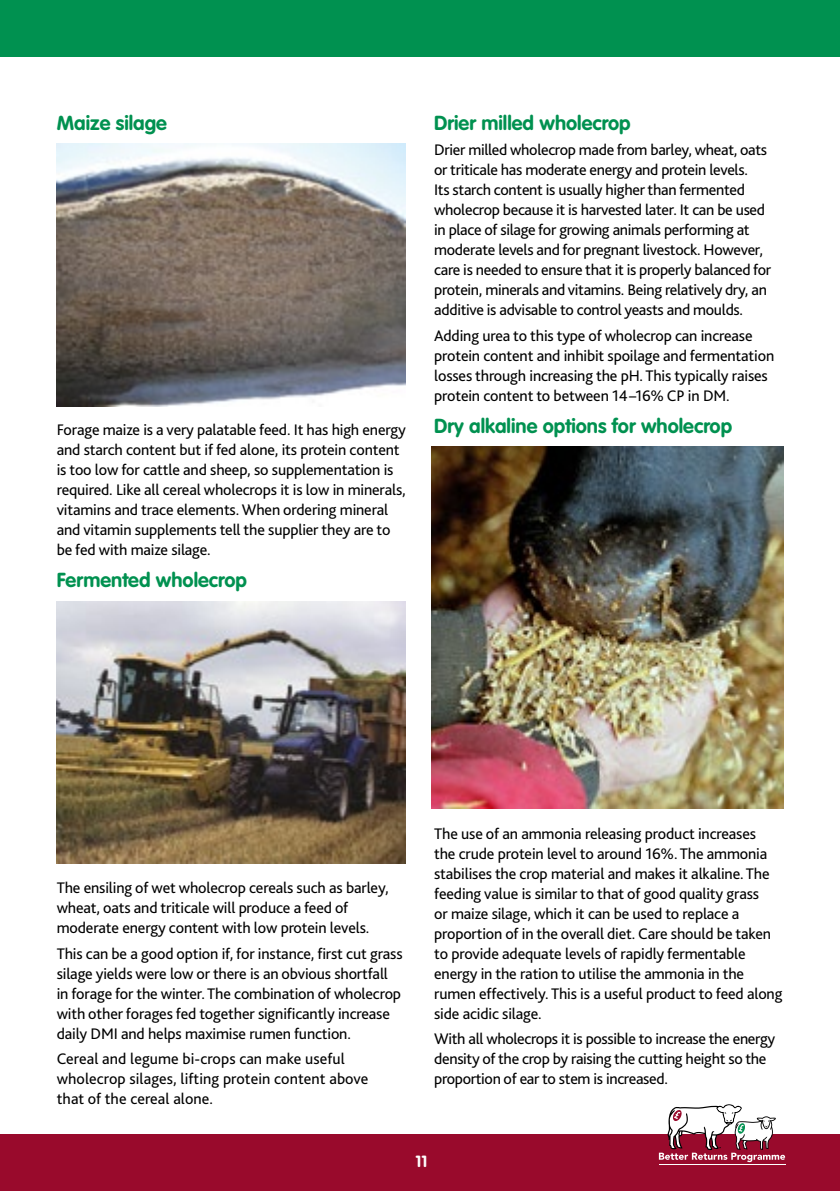
<style>
.page{position:relative;width:840px;height:1191px;background:#fff}
.page>*{position:absolute;margin:0;border:0;box-sizing:border-box;transform-origin:0 0}
.t1{font:700 20px "VAG Rounded";color:#009150}
.t2{font:16px/20px "Bliss 2";letter-spacing:-.01em;color:#000}
.t3{font:700 16px "VAG Rounded";color:#fff}
</style>
<div class="page">
<div style="left:0;top:0;width:839px;height:57px;background:#009150"></div>
<div style="left:0;top:1134px;width:839px;height:57px;background:#990a2c"></div>
<hr style="left:658px;top:1164px;width:126px;height:1px;background:#fff">
<svg style="left:658px;top:1104px;width:126px;height:58px"></svg>
<img style="left:57px;top:144px;width:348px;height:262px">
<img style="left:57px;top:601px;width:348px;height:262px">
<img style="left:431px;top:446px;width:351px;height:362px">
<p class="t1" style="left:57px;top:111px;width:112px">Maize silage</p>
<p class="t2" style="left:57px;top:420px;width:350px">Forage maize is a very palatable feed. It has high energy and starch content but if fed alone, its protein content is too low for cattle and sheep, so supplementation is required. Like all cereal wholecrops it is low in minerals, vitamins and trace elements. When ordering mineral and vitamin supplements tell the supplier they are to be fed with maize silage.</p>
<p class="t1" style="left:57px;top:568px;width:192px">Fermented wholecrop</p>
<p class="t1" style="left:434px;top:111px;width:198px">Drier milled wholecrop</p>
<p class="t2" style="left:434px;top:140px;width:338px">Drier milled wholecrop made from barley, wheat, oats or triticale has moderate energy and protein levels.<br>Its starch content is usually higher than fermented wholecrop because it is harvested later. It can be used in place of silage for growing animals performing at moderate levels and for pregnant livestock. However, care is needed to ensure that it is properly balanced for protein, minerals and vitamins. Being relatively dry, an additive is advisable to control yeasts and moulds.</p>
<p class="t2" style="left:434px;top:325px;width:341px">Adding urea to this type of wholecrop can increase protein content and inhibit spoilage and fermentation losses through increasing the pH. This typically raises protein content to between 14–16% CP in DM.</p>
<p class="t1" style="left:434px;top:414px;width:299px">Dry alkaline options for wholecrop</p>
<p class="t2" style="left:57px;top:877px;width:333px">The ensiling of wet wholecrop cereals such as barley, wheat, oats and triticale will produce a feed of moderate energy content with low protein levels.</p>
<p class="t2" style="left:57px;top:943px;width:347px">This can be a good option if, for instance, first cut grass silage yields were low or there is an obvious shortfall in forage for the winter. The combination of wholecrop with other forages fed together significantly increase daily DMI and helps maximise rumen function.</p>
<p class="t2" style="left:57px;top:1048px;width:313px">Cereal and legume bi-crops can make useful wholecrop silages, lifting protein content above that of the cereal alone.</p>
<p class="t2" style="left:434px;top:823px;width:349px">The use of an ammonia releasing product increases<br>the crude protein level to around 16%. The ammonia stabilises the crop material and makes it alkaline. The feeding value is similar to that of good quality grass<br>or maize silage, which it can be used to replace a proportion of in the overall diet. Care should be taken to provide adequate levels of rapidly fermentable energy in the ration to utilise the ammonia in the rumen effectively. This is a useful product to feed along side acidic silage.</p>
<p class="t2" style="left:434px;top:1028px;width:342px">With all wholecrops it is possible to increase the energy density of the crop by raising the cutting height so the proportion of ear to stem is increased.</p>
<p class="t3" style="left:415px;top:1151px;width:13px">11</p>
</div>
